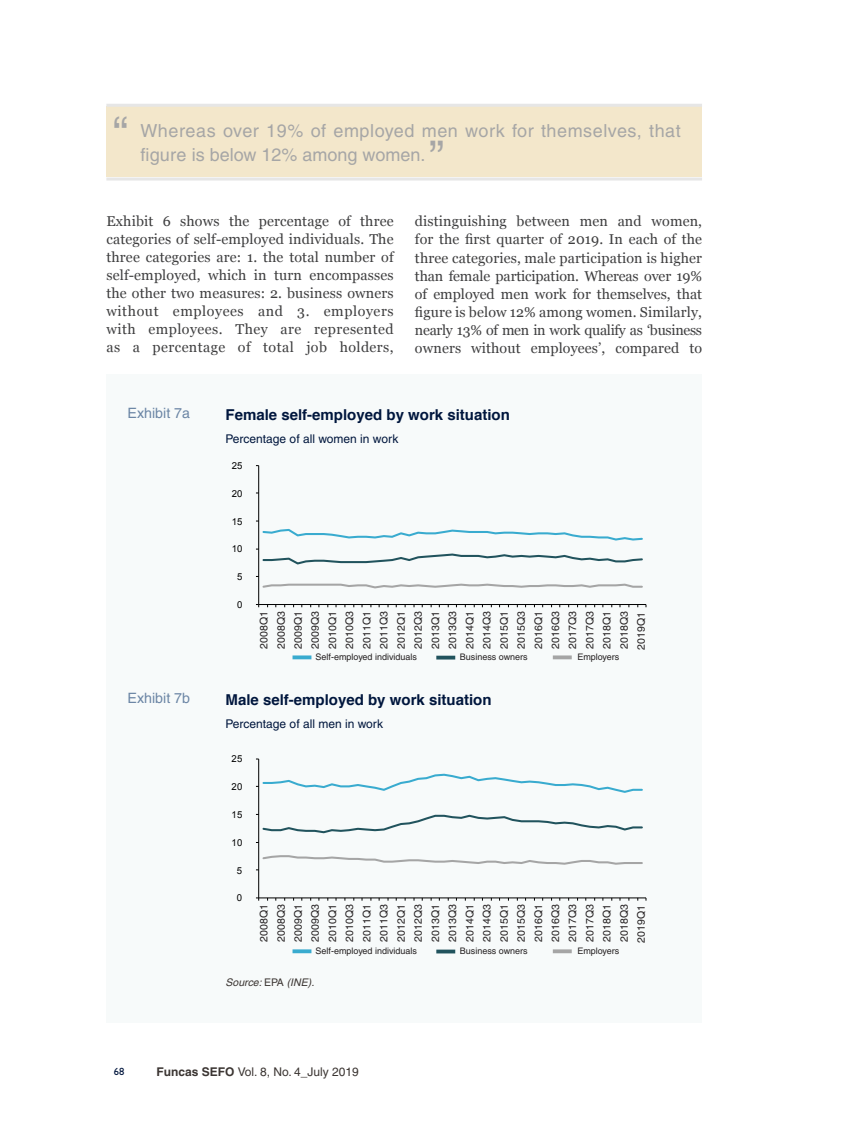
<style>
.page{position:relative;width:851px;height:1127px;background:#fff}
.page>*{position:absolute;margin:0;border:0;box-sizing:border-box;transform-origin:0 0}
._10_-_Texto_Grisete{font:45px "Helvetica";color:#a6a6a6}
._10_-_Texto_Grisete-2{font:18px/24px "Helvetica";letter-spacing:.03em;color:#a6a6a6}
._13_-_Titulo__Table{font:700 15px "Helvetica";color:#00163d}
._04_-_Texto_general{font:14.25px/18px "Georgia";letter-spacing:.02em;color:#3e3e3f;text-align:justify}
._12_-_Palabra__Table{font:14.25px "Helvetica";color:#6c86a5}
._14_-_Subtitulo__Tab{font:12px "Helvetica";color:#00163d}
.t1{font:12px "Helvetica";color:#3b3532}
._03_-_Autor{font:10.5px "Helvetica";color:#231f20}
._16_-_Source__Tabla{font:italic 10.5px "Helvetica";color:#3b3532}
.t2{font:500 10.5px "Gill Sans MT Std";color:#00163d}
.t3{font:9.6px/17.2px "Arial";letter-spacing:.015em;color:#000;text-align:justify}
._03_-_Autor-2{font:9px "Helvetica";color:#231f20}
.s1{font-style:normal}
.s2{font-family:"Helvetica CE";font-weight:700}
</style>
<div class="page">
<div style="left:106px;top:107px;width:596px;height:70px;background:#f3e7cb"></div>
<hr style="left:106px;top:104px;width:596px;height:3px;background:#e6e6e6">
<hr style="left:106px;top:177px;width:596px;height:3px;background:#e6e6e6">
<div style="left:106px;top:375px;width:596px;height:648px;background:#f7fafa"></div>
<hr style="left:258px;top:466px;width:1px;height:138px;background:#000">
<hr style="left:259px;top:604px;width:387px;height:1px;background:#000">
<svg style="left:262px;top:528px;width:381px;height:13px"></svg>
<svg style="left:256px;top:549px;width:387px;height:17px"></svg>
<svg style="left:256px;top:576px;width:387px;height:13px"></svg>
<hr style="left:258px;top:759px;width:1px;height:139px;background:#000">
<hr style="left:259px;top:897px;width:387px;height:1px;background:#000">
<svg style="left:256px;top:773px;width:387px;height:21px"></svg>
<svg style="left:256px;top:813px;width:387px;height:21px"></svg>
<svg style="left:256px;top:854px;width:387px;height:16px"></svg>
<svg style="left:292px;top:655px;width:19px;height:4px"></svg>
<svg style="left:552px;top:655px;width:19px;height:4px"></svg>
<hr style="left:436px;top:656px;width:19px;height:3px;background:#21535d">
<svg style="left:292px;top:949px;width:19px;height:4px"></svg>
<svg style="left:552px;top:949px;width:19px;height:4px"></svg>
<svg style="left:436px;top:949px;width:19px;height:4px"></svg>
<p class="_10_-_Texto_Grisete" style="left:113px;top:107px;width:16px">“</p>
<p class="_10_-_Texto_Grisete-2" style="left:140px;top:118px;width:542px">Whereas over 19% of employed men work for themselves, that figure is below 12% among women.</p>
<p class="_10_-_Texto_Grisete" style="left:429px;top:131px;width:16px">”</p>
<p class="_04_-_Texto_general" style="left:106px;top:212px;width:288px">Exhibit 6 shows the percentage of three categories of self-employed individuals. The three categories are: 1. the total number of self-employed, which in turn encompasses the other two measures: 2. business owners without employees and 3. employers with employees. They are represented as a percentage of total job holders,</p>
<p class="_04_-_Texto_general" style="left:415px;top:213px;width:289px">distinguishing between men and women, for the first quarter of 2019. In each of the three categories, male participation is higher than female participation. Whereas over 19% of employed men work for themselves, that figure is below 12% among women. Similarly, nearly 13% of men in work qualify as ‘business owners without employees’, compared to</p>
<p class="_12_-_Palabra__Table" style="left:127px;top:405px;width:64px">Exhibit 7a</p>
<p class="_12_-_Palabra__Table" style="left:127px;top:690px;width:64px">Exhibit 7b</p>
<p class="_13_-_Titulo__Table" style="left:225px;top:405px;width:286px">Female self-employed by work situation</p>
<p class="_14_-_Subtitulo__Tab" style="left:225px;top:431px;width:174px">Percentage of all women in work</p>
<p class="t3" style="left:232px;top:457px;width:20px">25%</p>
<p class="t3" style="left:232px;top:485px;width:20px">20%</p>
<p class="t3" style="left:232px;top:513px;width:20px">15%</p>
<p class="t3" style="left:232px;top:540px;width:20px">10%</p>
<p class="t3" style="left:237px;top:568px;width:15px">5%</p>
<p class="t3" style="left:237px;top:596px;width:15px">0%</p>
<p class="t3" style="left:255px;top:643px;width:33px;rotate:-90deg">2008T1<br>2008T3<br>2009T1<br>2009T3<br>2010T1<br>2010T3<br>2011T1<br>2011T3<br>2012T1<br>2012T3<br>2013T1<br>2013T3<br>2014T1<br>2014T3<br>2015T1<br>2015T3<br>2016T1<br>2016T3<br>2017T1<br>2017T3<br>2018T1<br>2018T3<br>2019T1</p>
<p class="t3" style="left:353px;top:648px;width:46px">Trabaj. c/p</p>
<p class="_03_-_Autor" style="left:275px;top:648px;width:39px;rotate:-90deg">2008Q3</p>
<p class="_03_-_Autor" style="left:309px;top:648px;width:39px;rotate:-90deg">2009Q3</p>
<p class="_03_-_Autor" style="left:343px;top:648px;width:39px;rotate:-90deg">2010Q3</p>
<p class="_03_-_Autor" style="left:378px;top:648px;width:39px;rotate:-90deg">2011Q3</p>
<p class="_03_-_Autor" style="left:412px;top:648px;width:39px;rotate:-90deg">2012Q3</p>
<p class="_03_-_Autor" style="left:446px;top:648px;width:39px;rotate:-90deg">2013Q3</p>
<p class="_03_-_Autor" style="left:480px;top:648px;width:39px;rotate:-90deg">2014Q3</p>
<p class="_03_-_Autor" style="left:515px;top:648px;width:39px;rotate:-90deg">2015Q3</p>
<p class="_03_-_Autor" style="left:549px;top:648px;width:39px;rotate:-90deg">2016Q3</p>
<p class="_03_-_Autor" style="left:566px;top:648px;width:39px;rotate:-90deg">2017Q3</p>
<p class="_03_-_Autor" style="left:583px;top:648px;width:39px;rotate:-90deg">2017Q3</p>
<p class="_03_-_Autor" style="left:618px;top:648px;width:39px;rotate:-90deg">2018Q3</p>
<p class="_03_-_Autor" style="left:258px;top:648px;width:39px;rotate:-90deg">2008Q1</p>
<p class="_03_-_Autor" style="left:292px;top:648px;width:39px;rotate:-90deg">2009Q1</p>
<p class="_03_-_Autor" style="left:326px;top:648px;width:39px;rotate:-90deg">2010Q1</p>
<p class="_03_-_Autor" style="left:360px;top:648px;width:39px;rotate:-90deg">2011Q1</p>
<p class="_03_-_Autor" style="left:395px;top:648px;width:39px;rotate:-90deg">2012Q1</p>
<p class="_03_-_Autor" style="left:429px;top:648px;width:39px;rotate:-90deg">2013Q1</p>
<p class="_03_-_Autor" style="left:463px;top:648px;width:39px;rotate:-90deg">2014Q1</p>
<p class="_03_-_Autor" style="left:498px;top:648px;width:39px;rotate:-90deg">2015Q1</p>
<p class="_03_-_Autor" style="left:532px;top:648px;width:39px;rotate:-90deg">2016Q1</p>
<p class="_03_-_Autor" style="left:600px;top:648px;width:39px;rotate:-90deg">2018Q1</p>
<p class="_03_-_Autor" style="left:635px;top:649px;width:39px;rotate:-90deg">2019Q1</p>
<p class="_03_-_Autor-2" style="left:315px;top:652px;width:103px">Self-employed individuals</p>
<p class="_03_-_Autor-2" style="left:460px;top:652px;width:69px">Business owners</p>
<p class="_03_-_Autor-2" style="left:577px;top:652px;width:43px">Employers</p>
<p class="_13_-_Titulo__Table" style="left:225px;top:690px;width:267px">Male self-employed by work situation</p>
<p class="_14_-_Subtitulo__Tab" style="left:225px;top:717px;width:159px">Percentage of all men in work</p>
<p class="t3" style="left:231px;top:750px;width:20px">25%</p>
<p class="t3" style="left:231px;top:778px;width:20px">20%</p>
<p class="t3" style="left:231px;top:806px;width:20px">15%</p>
<p class="t3" style="left:231px;top:834px;width:20px">10%</p>
<p class="t3" style="left:237px;top:862px;width:15px">5%</p>
<p class="t3" style="left:237px;top:889px;width:15px">0%</p>
<p class="t3" style="left:255px;top:936px;width:33px;rotate:-90deg">2008T1<br>2008T3<br>2009T1<br>2009T3<br>2010T1<br>2010T3<br>2011T1<br>2011T3<br>2012T1<br>2012T3<br>2013T1<br>2013T3<br>2014T1<br>2014T3<br>2015T1<br>2015T3<br>2016T1<br>2016T3<br>2017T1<br>2017T3<br>2018T1<br>2018T3<br>2019T1</p>
<p class="t3" style="left:352px;top:942px;width:46px">Trabaj. c/p</p>
<p class="_03_-_Autor" style="left:275px;top:942px;width:39px;rotate:-90deg">2008Q3</p>
<p class="_03_-_Autor" style="left:309px;top:942px;width:39px;rotate:-90deg">2009Q3</p>
<p class="_03_-_Autor" style="left:343px;top:942px;width:39px;rotate:-90deg">2010Q3</p>
<p class="_03_-_Autor" style="left:378px;top:942px;width:39px;rotate:-90deg">2011Q3</p>
<p class="_03_-_Autor" style="left:412px;top:942px;width:39px;rotate:-90deg">2012Q3</p>
<p class="_03_-_Autor" style="left:446px;top:942px;width:39px;rotate:-90deg">2013Q3</p>
<p class="_03_-_Autor" style="left:480px;top:942px;width:39px;rotate:-90deg">2014Q3</p>
<p class="_03_-_Autor" style="left:515px;top:942px;width:39px;rotate:-90deg">2015Q3</p>
<p class="_03_-_Autor" style="left:549px;top:942px;width:39px;rotate:-90deg">2016Q3</p>
<p class="_03_-_Autor" style="left:566px;top:942px;width:39px;rotate:-90deg">2017Q3</p>
<p class="_03_-_Autor" style="left:583px;top:942px;width:39px;rotate:-90deg">2017Q3</p>
<p class="_03_-_Autor" style="left:618px;top:942px;width:39px;rotate:-90deg">2018Q3</p>
<p class="_03_-_Autor" style="left:258px;top:942px;width:39px;rotate:-90deg">2008Q1</p>
<p class="_03_-_Autor" style="left:292px;top:942px;width:39px;rotate:-90deg">2009Q1</p>
<p class="_03_-_Autor" style="left:326px;top:942px;width:39px;rotate:-90deg">2010Q1</p>
<p class="_03_-_Autor" style="left:360px;top:942px;width:39px;rotate:-90deg">2011Q1</p>
<p class="_03_-_Autor" style="left:395px;top:942px;width:39px;rotate:-90deg">2012Q1</p>
<p class="_03_-_Autor" style="left:429px;top:942px;width:39px;rotate:-90deg">2013Q1</p>
<p class="_03_-_Autor" style="left:463px;top:942px;width:39px;rotate:-90deg">2014Q1</p>
<p class="_03_-_Autor" style="left:498px;top:942px;width:39px;rotate:-90deg">2015Q1</p>
<p class="_03_-_Autor" style="left:532px;top:942px;width:39px;rotate:-90deg">2016Q1</p>
<p class="_03_-_Autor" style="left:600px;top:942px;width:39px;rotate:-90deg">2018Q1</p>
<p class="_03_-_Autor" style="left:635px;top:943px;width:39px;rotate:-90deg">2019Q1</p>
<p class="_03_-_Autor-2" style="left:315px;top:946px;width:103px">Self-employed individuals</p>
<p class="_03_-_Autor-2" style="left:460px;top:946px;width:69px">Business owners</p>
<p class="_03_-_Autor-2" style="left:577px;top:946px;width:43px">Employers</p>
<p class="_16_-_Source__Tabla" style="left:225px;top:976px;width:90px">Source: <span class="s1">EPA</span> (INE).</p>
<p class="t2" style="left:114px;top:1065px;width:12px">68</p>
<p class="t1" style="left:156px;top:1064px;width:204px"><span class="s2">Funcas SEFO</span> Vol. 8, No. 4_July 2019</p>
</div>
